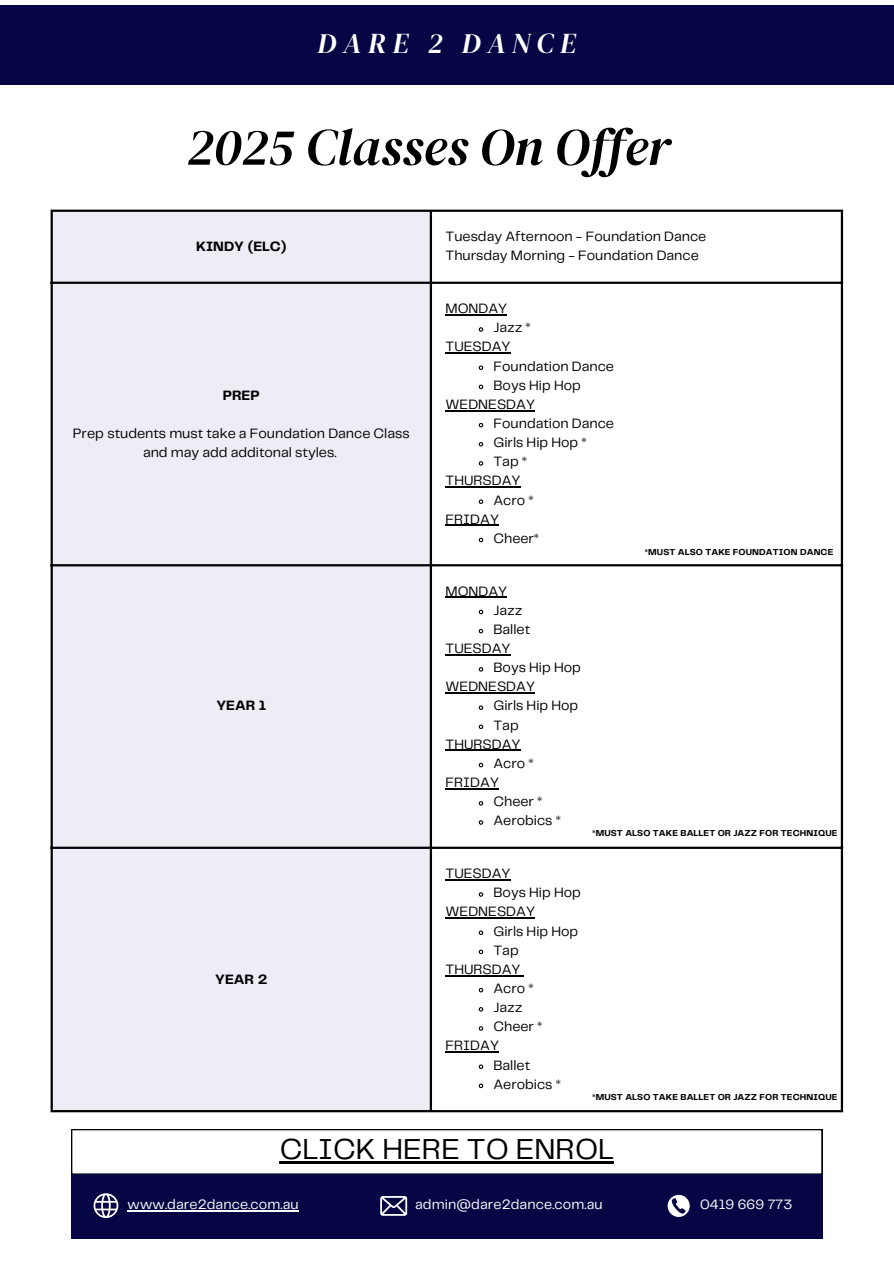
<style>
.page{position:relative;width:894px;height:1264px;background:#fff}
.page>*{position:absolute;margin:0;border:0;box-sizing:border-box;transform-origin:0 0}
.t1{font:italic 52.05px "DM Serif Display";color:#000}
.t2{font:30px "Telegraf";color:#000}
.t3{font:italic 28.5px "DM Serif Display";letter-spacing:.225em;color:#fff}
.t4{font:14.1px/19.2px "Telegraf";color:#000;text-align:center}
.t5{font:14.1px "Telegraf";letter-spacing:.01em;color:#fff}
.t6{font:700 14.1px "Telegraf";color:#000}
.t7{font:700 9px "Telegraf";letter-spacing:.01em;color:#000}
</style>
<div class="page">
<div style="left:0;top:6px;width:893px;height:79px;background:#060644"></div>
<svg style="left:71px;top:1129px;width:750px;height:45px"></svg>
<div style="left:71px;top:1174px;width:751px;height:65px;background:#060644"></div>
<svg style="left:94px;top:1193px;width:24px;height:24px"></svg>
<svg style="left:380px;top:1196px;width:27px;height:19px"></svg>
<svg style="left:667px;top:1194px;width:22px;height:22px"></svg>
<hr style="left:280px;top:1160px;width:333px;height:3px;background:#000">
<hr style="left:127px;top:1210px;width:172px;height:1px;background:#fff">
<div style="left:53px;top:212px;width:376px;height:898px;background:#eeecf5"></div>
<hr style="left:445px;top:314px;width:62px;height:1px;background:#000">
<svg style="left:478px;top:327px;width:6px;height:5px"></svg>
<hr style="left:445px;top:352px;width:65px;height:2px;background:#000">
<svg style="left:478px;top:365px;width:6px;height:5px"></svg>
<svg style="left:478px;top:384px;width:6px;height:6px"></svg>
<hr style="left:445px;top:410px;width:90px;height:1px;background:#000">
<svg style="left:478px;top:422px;width:6px;height:6px"></svg>
<svg style="left:478px;top:442px;width:6px;height:5px"></svg>
<svg style="left:478px;top:461px;width:6px;height:5px"></svg>
<hr style="left:445px;top:486px;width:75px;height:1px;background:#000">
<svg style="left:478px;top:499px;width:6px;height:5px"></svg>
<hr style="left:445px;top:525px;width:54px;height:1px;background:#000">
<svg style="left:478px;top:537px;width:6px;height:6px"></svg>
<hr style="left:445px;top:597px;width:62px;height:1px;background:#000">
<svg style="left:478px;top:609px;width:6px;height:6px"></svg>
<svg style="left:478px;top:628px;width:6px;height:6px"></svg>
<hr style="left:445px;top:654px;width:65px;height:1px;background:#000">
<svg style="left:478px;top:667px;width:6px;height:5px"></svg>
<hr style="left:445px;top:692px;width:90px;height:1px;background:#000">
<svg style="left:478px;top:705px;width:6px;height:5px"></svg>
<svg style="left:478px;top:724px;width:6px;height:5px"></svg>
<hr style="left:445px;top:750px;width:75px;height:1px;background:#000">
<svg style="left:478px;top:762px;width:6px;height:6px"></svg>
<hr style="left:445px;top:788px;width:54px;height:1px;background:#000">
<svg style="left:478px;top:801px;width:6px;height:5px"></svg>
<svg style="left:478px;top:820px;width:6px;height:5px"></svg>
<hr style="left:445px;top:879px;width:65px;height:1px;background:#000">
<svg style="left:478px;top:892px;width:6px;height:5px"></svg>
<hr style="left:445px;top:917px;width:90px;height:1px;background:#000">
<svg style="left:478px;top:930px;width:6px;height:5px"></svg>
<svg style="left:478px;top:949px;width:6px;height:6px"></svg>
<hr style="left:445px;top:975px;width:75px;height:1px;background:#000">
<svg style="left:478px;top:988px;width:6px;height:5px"></svg>
<svg style="left:478px;top:1007px;width:6px;height:5px"></svg>
<svg style="left:478px;top:1026px;width:6px;height:5px"></svg>
<hr style="left:445px;top:1051px;width:54px;height:1px;background:#000">
<svg style="left:478px;top:1064px;width:6px;height:5px"></svg>
<svg style="left:478px;top:1083px;width:6px;height:5px"></svg>
<hr style="left:51px;top:212px;width:2px;height:898px;background:#000">
<hr style="left:429px;top:212px;width:3px;height:898px;background:#000">
<hr style="left:840px;top:212px;width:2px;height:898px;background:#000">
<hr style="left:51px;top:210px;width:791px;height:2px;background:#000">
<hr style="left:51px;top:282px;width:791px;height:2px;background:#000">
<hr style="left:51px;top:564px;width:791px;height:2px;background:#000">
<hr style="left:51px;top:846px;width:791px;height:3px;background:#000">
<hr style="left:51px;top:1110px;width:791px;height:2px;background:#000">
<h2 class="t3" style="left:317px;top:23px;width:260px">DARE 2 DANCE</h2>
<h2 class="t1" style="left:187px;top:111px;width:484px">2025 Classes On Offer</h2>
<p class="t6" style="left:196px;top:240px;width:92px">KINDY (ELC)</p>
<p class="t6" style="left:223px;top:389px;width:38px">PREP</p>
<p class="t4" style="left:73px;top:424px;width:338px">Prep students must take a Foundation Dance Class and may add additonal styles.</p>
<p class="t6" style="left:216px;top:699px;width:51px">YEAR 1</p>
<p class="t6" style="left:215px;top:973px;width:54px">YEAR 2</p>
<p class="t4" style="left:445px;top:227px;width:262px">Tuesday Afternoon - Foundation Dance</p>
<p class="t4" style="left:445px;top:247px;width:255px">Thursday Morning - Foundation Dance</p>
<p class="t4" style="left:445px;top:299px;width:63px">MONDAY</p>
<p class="t4" style="left:493px;top:319px;width:39px">Jazz *</p>
<p class="t4" style="left:445px;top:338px;width:67px">TUESDAY</p>
<p class="t4" style="left:493px;top:357px;width:122px">Foundation Dance</p>
<p class="t4" style="left:493px;top:376px;width:89px">Boys Hip Hop</p>
<p class="t4" style="left:445px;top:395px;width:91px">WEDNESDAY</p>
<p class="t4" style="left:493px;top:414px;width:122px">Foundation Dance</p>
<p class="t4" style="left:493px;top:433px;width:95px">Girls Hip Hop *</p>
<p class="t4" style="left:493px;top:452px;width:35px">Tap *</p>
<p class="t4" style="left:445px;top:472px;width:77px">THURSDAY</p>
<p class="t4" style="left:493px;top:491px;width:42px">Acro *</p>
<p class="t4" style="left:445px;top:510px;width:55px">FRIDAY</p>
<p class="t4" style="left:493px;top:529px;width:47px">Cheer*</p>
<p class="t4" style="left:445px;top:582px;width:63px">MONDAY</p>
<p class="t4" style="left:493px;top:601px;width:30px">Jazz</p>
<p class="t4" style="left:493px;top:620px;width:38px">Ballet</p>
<p class="t4" style="left:445px;top:639px;width:67px">TUESDAY</p>
<p class="t4" style="left:493px;top:658px;width:89px">Boys Hip Hop</p>
<p class="t4" style="left:445px;top:677px;width:91px">WEDNESDAY</p>
<p class="t4" style="left:493px;top:697px;width:86px">Girls Hip Hop</p>
<p class="t4" style="left:493px;top:716px;width:27px">Tap</p>
<p class="t4" style="left:445px;top:735px;width:77px">THURSDAY</p>
<p class="t4" style="left:493px;top:754px;width:42px">Acro *</p>
<p class="t4" style="left:445px;top:773px;width:55px">FRIDAY</p>
<p class="t4" style="left:493px;top:792px;width:50px">Cheer *</p>
<p class="t4" style="left:493px;top:811px;width:69px">Aerobics *</p>
<p class="t7" style="left:644px;top:547px;width:190px">*MUST ALSO TAKE FOUNDATION DANCE</p>
<h3 class="t7" style="left:592px;top:829px;width:247px">*MUST ALSO TAKE BALLET OR JAZZ FOR TECHNIQUE</h3>
<p class="t4" style="left:445px;top:864px;width:67px">TUESDAY</p>
<p class="t4" style="left:493px;top:883px;width:89px">Boys Hip Hop</p>
<p class="t4" style="left:445px;top:902px;width:91px">WEDNESDAY</p>
<p class="t4" style="left:493px;top:922px;width:86px">Girls Hip Hop</p>
<p class="t4" style="left:493px;top:941px;width:27px">Tap</p>
<p class="t4" style="left:445px;top:960px;width:77px">THURSDAY</p>
<p class="t4" style="left:493px;top:979px;width:42px">Acro *</p>
<p class="t4" style="left:493px;top:998px;width:30px">Jazz</p>
<p class="t4" style="left:493px;top:1017px;width:50px">Cheer *</p>
<p class="t4" style="left:445px;top:1036px;width:55px">FRIDAY</p>
<p class="t4" style="left:493px;top:1055px;width:38px">Ballet</p>
<p class="t4" style="left:493px;top:1075px;width:69px">Aerobics *</p>
<p class="t7" style="left:592px;top:1092px;width:247px">*MUST ALSO TAKE BALLET OR JAZZ FOR TECHNIQUE</p>
<h1 class="t2" style="left:280px;top:1135px;width:335px">CLICK HERE TO ENROL</h1>
<p class="t5" style="left:127px;top:1198px;width:173px">www.dare2dance.com.au</p>
<p class="t5" style="left:415px;top:1198px;width:189px">admin@dare2dance.com.au</p>
<p class="t5" style="left:699px;top:1198px;width:94px">0419 669 773</p>
</div>
